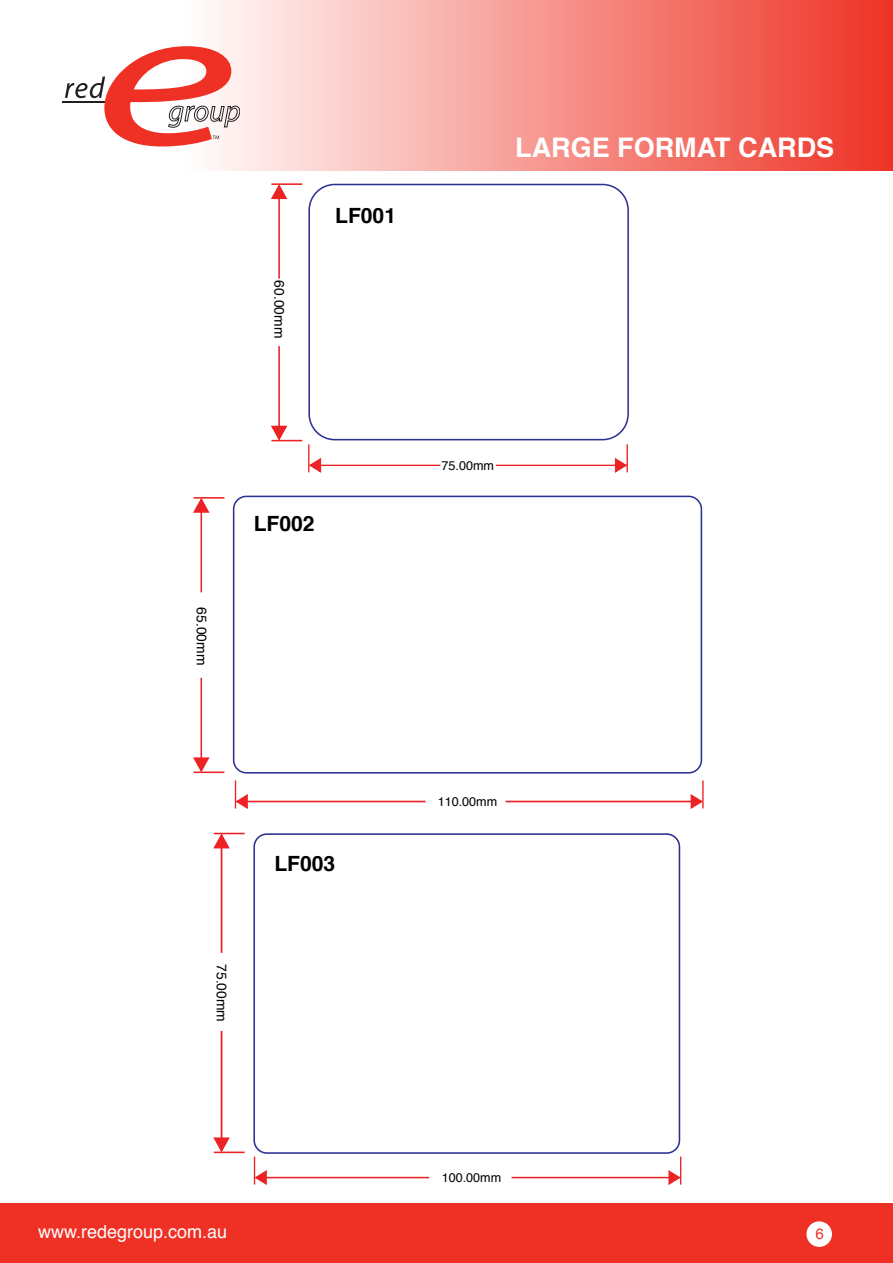
<style>
.page{position:relative;width:893px;height:1263px;background:#fff}
.page>*{position:absolute;margin:0;border:0;box-sizing:border-box;transform-origin:0 0}
.t1{font:700 27px "Helvetica";color:#fff}
.t2{font:700 21px "Helvetica";color:#000}
.t3{font:18px "Helvetica";color:#fff}
.t4{font:15px "Helvetica";color:#ee3124}
.t5{font:13.8px "Helvetica";color:#000}
.t6{font:12.6px "Helvetica";color:#000}
</style>
<div class="page">
<div style="left:0;top:1203px;width:893px;height:60px;background:#ee3124"></div>
<div style="left:0;top:0;width:893px;height:170px;background:linear-gradient(to right,#fff,#ef3c2f)"></div>
<hr style="left:63px;top:102px;width:46px;height:1px;background:#231f20">
<svg style="left:65px;top:46px;width:175px;height:100px"></svg>
<svg style="left:271px;top:183px;width:358px;height:290px"></svg>
<div style="left:308px;top:184px;width:321px;height:256px;border:2px solid #2e3192;border-radius:26px"></div>
<div style="left:233px;top:496px;width:469px;height:277px;border:2px solid #2e3192;border-radius:13px"></div>
<hr style="left:201px;top:678px;width:1px;height:93px;background:#ed2224">
<hr style="left:201px;top:499px;width:1px;height:93px;background:#ed2224">
<svg style="left:193px;top:497px;width:17px;height:17px"></svg>
<hr style="left:194px;top:771px;width:30px;height:2px;background:#ed2224">
<hr style="left:194px;top:497px;width:30px;height:2px;background:#ed2224">
<svg style="left:193px;top:756px;width:17px;height:18px"></svg>
<hr style="left:506px;top:801px;width:196px;height:1px;background:#ed2224">
<hr style="left:237px;top:801px;width:189px;height:1px;background:#ed2224">
<hr style="left:702px;top:780px;width:2px;height:28px;background:#ed2224">
<svg style="left:234px;top:780px;width:15px;height:29px"></svg>
<svg style="left:689px;top:793px;width:15px;height:16px"></svg>
<hr style="left:214px;top:833px;width:31px;height:1px;background:#ed2224">
<div style="left:253px;top:833px;width:427px;height:321px;border:2px solid #2e3192;border-radius:13px"></div>
<hr style="left:512px;top:1177px;width:167px;height:1px;background:#ed2224">
<hr style="left:256px;top:1177px;width:173px;height:1px;background:#ed2224">
<svg style="left:253px;top:1156px;width:15px;height:29px"></svg>
<svg style="left:667px;top:1156px;width:15px;height:29px"></svg>
<hr style="left:221px;top:1031px;width:1px;height:120px;background:#ed2224">
<hr style="left:221px;top:835px;width:1px;height:118px;background:#ed2224">
<svg style="left:213px;top:832px;width:18px;height:18px"></svg>
<hr style="left:214px;top:1151px;width:31px;height:2px;background:#ed2224">
<svg style="left:213px;top:1136px;width:18px;height:18px"></svg>
<div style="left:806px;top:1221px;width:26px;height:26px;background:#fff;border-radius:50%"></div>
<p class="t5" style="left:290px;top:280px;width:59px;rotate:90deg">60.00mm</p>
<h2 class="t2" style="left:335px;top:198px;width:62px">LF001</h2>
<p class="t5" style="left:212px;top:607px;width:59px;rotate:90deg">65.00mm</p>
<h2 class="t2" style="left:254px;top:507px;width:62px">LF002</h2>
<h1 class="t1" style="left:515px;top:126px;width:320px">LARGE FORMAT CARDS</h1>
<p class="t6" style="left:442px;top:455px;width:54px">75.00mm</p>
<p class="t5" style="left:232px;top:964px;width:59px;rotate:90deg">75.00mm</p>
<h2 class="t2" style="left:274px;top:846px;width:62px">LF003</h2>
<p class="t6" style="left:438px;top:791px;width:61px">110.00mm</p>
<h3 class="t3" style="left:38px;top:1218px;width:191px">www.redegroup.com.au</h3>
<p class="t6" style="left:442px;top:1167px;width:61px">100.00mm</p>
<p class="t4" style="left:815px;top:1222px;width:10px">6</p>
</div>
